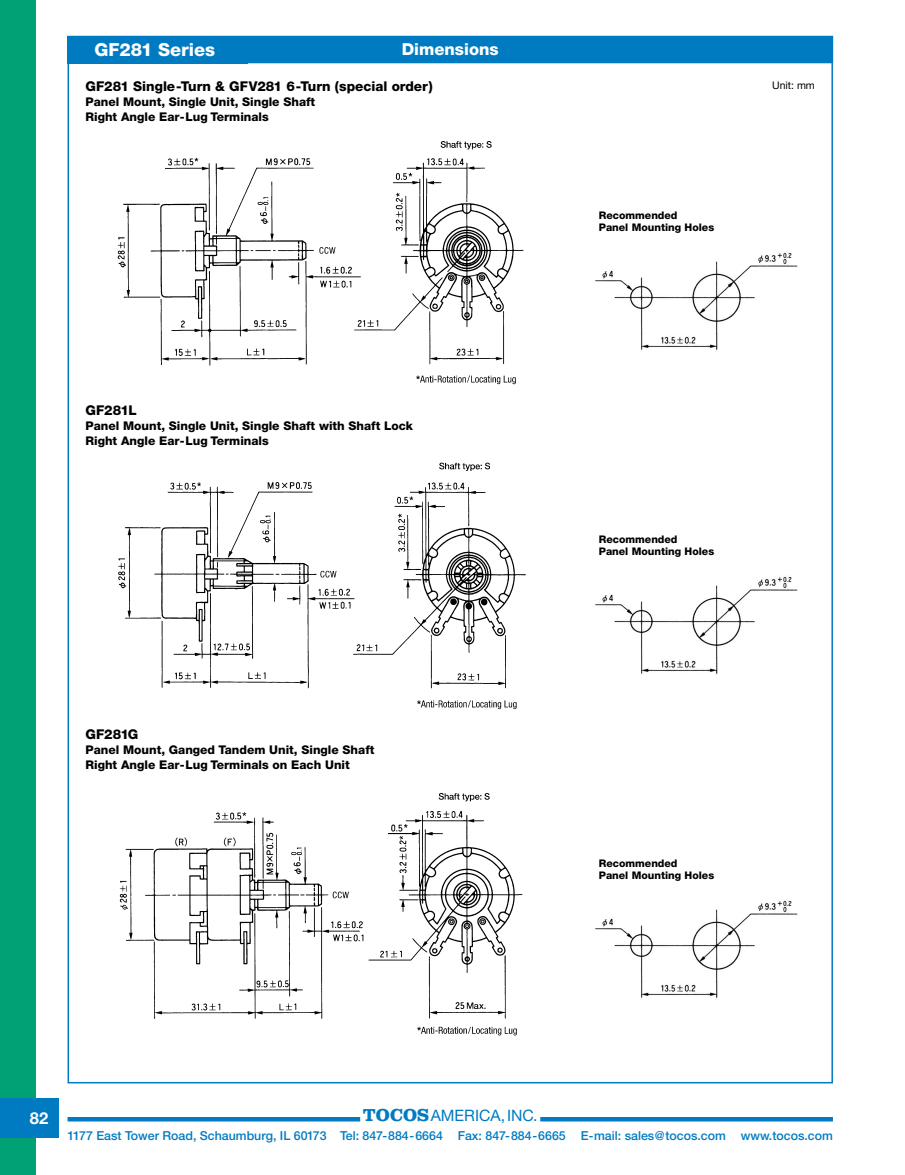
<style>
.page{position:relative;width:905px;height:1175px;background:#fff}
.page>*{position:absolute;margin:0;border:0;box-sizing:border-box;transform-origin:0 0}
.t1{font:800 18px "Helvetica Neue";color:#fff}
.t2{font:800 16.5px "Helvetica Neue";color:#fff}
.t3{font:700 16.5px "Helvetica Neue";color:#fff}
.t4{font:15.75px "Helvetica Neue";color:#007bc2}
.t5{font:800 13.5px "Helvetica Neue";color:#000}
.t6{font:500 12.3px "Helvetica Neue";color:#007bc2}
.t7{font:800 12px/15px "Helvetica Neue";color:#000}
.t8{font:800 10.5px/12px "Helvetica Neue";color:#000}
.t9{font:10.5px "Helvetica Neue";color:#000}
.s1{font-family:"Clarendon";font-weight:700;font-size:18px}
</style>
<div class="page">
<hr style="left:68px;top:1117px;width:292px;height:4px;background:#007bc2">
<hr style="left:540px;top:1117px;width:292px;height:4px;background:#007bc2">
<div style="left:0;top:0;width:36px;height:1174px;background:#00a174"></div>
<div style="left:0;top:1098px;width:58px;height:39px;background:#007bc2"></div>
<div style="left:68px;top:36px;width:764px;height:27px;background:#007bc2"></div>
<img style="left:595px;top:252px;width:203px;height:98px">
<img style="left:595px;top:576px;width:203px;height:98px">
<img style="left:595px;top:900px;width:203px;height:98px">
<img style="left:117px;top:141px;width:407px;height:244px">
<img style="left:118px;top:462px;width:408px;height:248px">
<img style="left:119px;top:793px;width:404px;height:243px">
<h1 class="t1" style="left:94px;top:43px;width:122px">GF281 Series</h1>
<h2 class="t2" style="left:402px;top:43px;width:98px">Dimensions</h2>
<p class="t5" style="left:86px;top:81px;width:348px">GF281 Single-Turn &amp; GFV281 6-Turn (special order)</p>
<p class="t7" style="left:86px;top:95px;width:231px">Panel Mount, Single Unit, Single Shaft<br>Right Angle Ear-Lug Terminals</p>
<p class="t5" style="left:86px;top:405px;width:53px">GF281L</p>
<p class="t7" style="left:86px;top:419px;width:329px">Panel Mount, Single Unit, Single Shaft with Shaft Lock<br>Right Angle Ear-Lug Terminals</p>
<p class="t5" style="left:86px;top:729px;width:54px">GF281G</p>
<p class="t7" style="left:86px;top:743px;width:290px">Panel Mount, Ganged Tandem Unit, Single Shaft<br>Right Angle Ear-Lug Terminals on Each Unit</p>
<p class="t8" style="left:598px;top:210px;width:117px">Recommended<br>Panel Mounting Holes</p>
<p class="t9" style="left:772px;top:81px;width:44px">Unit: mm</p>
<p class="t8" style="left:598px;top:534px;width:117px">Recommended<br>Panel Mounting Holes</p>
<p class="t8" style="left:598px;top:858px;width:117px">Recommended<br>Panel Mounting Holes</p>
<h2 class="t3" style="left:30px;top:1111px;width:20px">82</h2>
<h3 class="t4" style="left:363px;top:1109px;width:176px"><span class="s1">TOCOS</span>AMERICA,INC.</h3>
<p class="t6" style="left:68px;top:1131px;width:766px">1177 East Tower Road, Schaumburg, IL 60173 Tel: 847-884-6664 Fax: 847-884-6665 E-mail: sales@tocos.com www.tocos.com</p>
</div>
